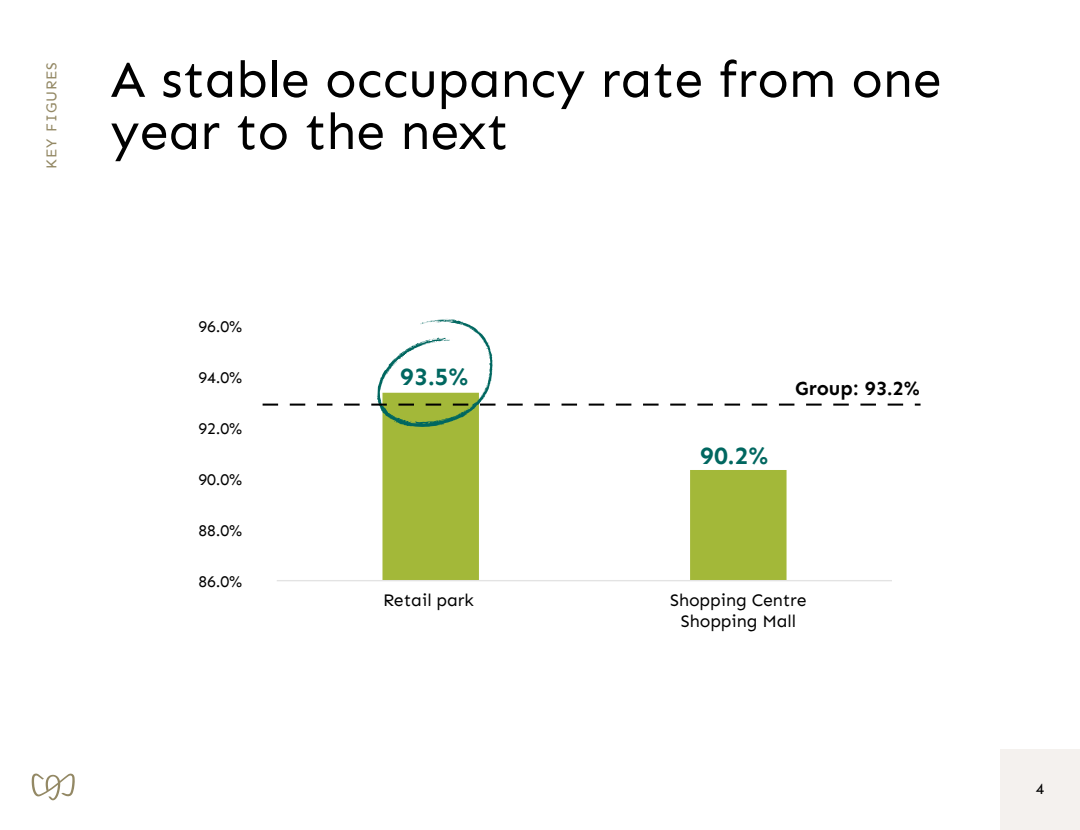
<style>
.page{position:relative;width:1080px;height:830px;background:#fff}
.page>*{position:absolute;margin:0;border:0;box-sizing:border-box;transform-origin:0 0}
.t1{font:52.05px/52.1px "Sen";color:#000}
.t2{font:700 24.75px "Sen";color:#006760}
.t3{font:700 19.95px "Sen";letter-spacing:-.005em;color:#000}
.t4{font:17.7px/21.1px "Sen";letter-spacing:-.005em;color:#000;text-align:center}
.t5{font:16.35px "Sen";letter-spacing:-.005em;color:#000}
.t6{font:15.6px "Sen";color:#000}
.t7{font:15px "Sen";letter-spacing:.06em;color:#938864}
</style>
<div class="page">
<svg style="left:382px;top:427px;width:405px;height:152px"></svg>
<hr style="left:277px;top:579px;width:615px;height:2px;background:#e3e3e3">
<svg style="left:263px;top:318px;width:658px;height:109px"></svg>
<div style="left:1000px;top:749px;width:80px;height:80px;background:#f4f1ee"></div>
<svg style="left:32px;top:773px;width:43px;height:27px"></svg>
<p class="t7" style="left:43px;top:169px;width:108px;rotate:-90deg">KEY FIGURES</p>
<p class="t1" style="left:111px;top:53px;width:833px">A stable occupancy rate from one year to the next</p>
<p class="t5" style="left:199px;top:316px;width:45px">96.0%</p>
<p class="t5" style="left:199px;top:367px;width:45px">94.0%</p>
<p class="t5" style="left:199px;top:418px;width:45px">92.0%</p>
<p class="t5" style="left:199px;top:469px;width:45px">90.0%</p>
<p class="t5" style="left:199px;top:520px;width:45px">88.0%</p>
<p class="t5" style="left:199px;top:571px;width:45px">86.0%</p>
<p class="t2" style="left:400px;top:362px;width:70px">93.5%</p>
<p class="t2" style="left:700px;top:441px;width:70px">90.2%</p>
<p class="t3" style="left:795px;top:376px;width:126px">Group: 93.2%</p>
<p class="t4" style="left:383px;top:589px;width:92px">Retail park</p>
<p class="t4" style="left:670px;top:589px;width:138px">Shopping Centre<br>Shopping Mall</p>
<p class="t6" style="left:1036px;top:778px;width:10px">4</p>
</div>
